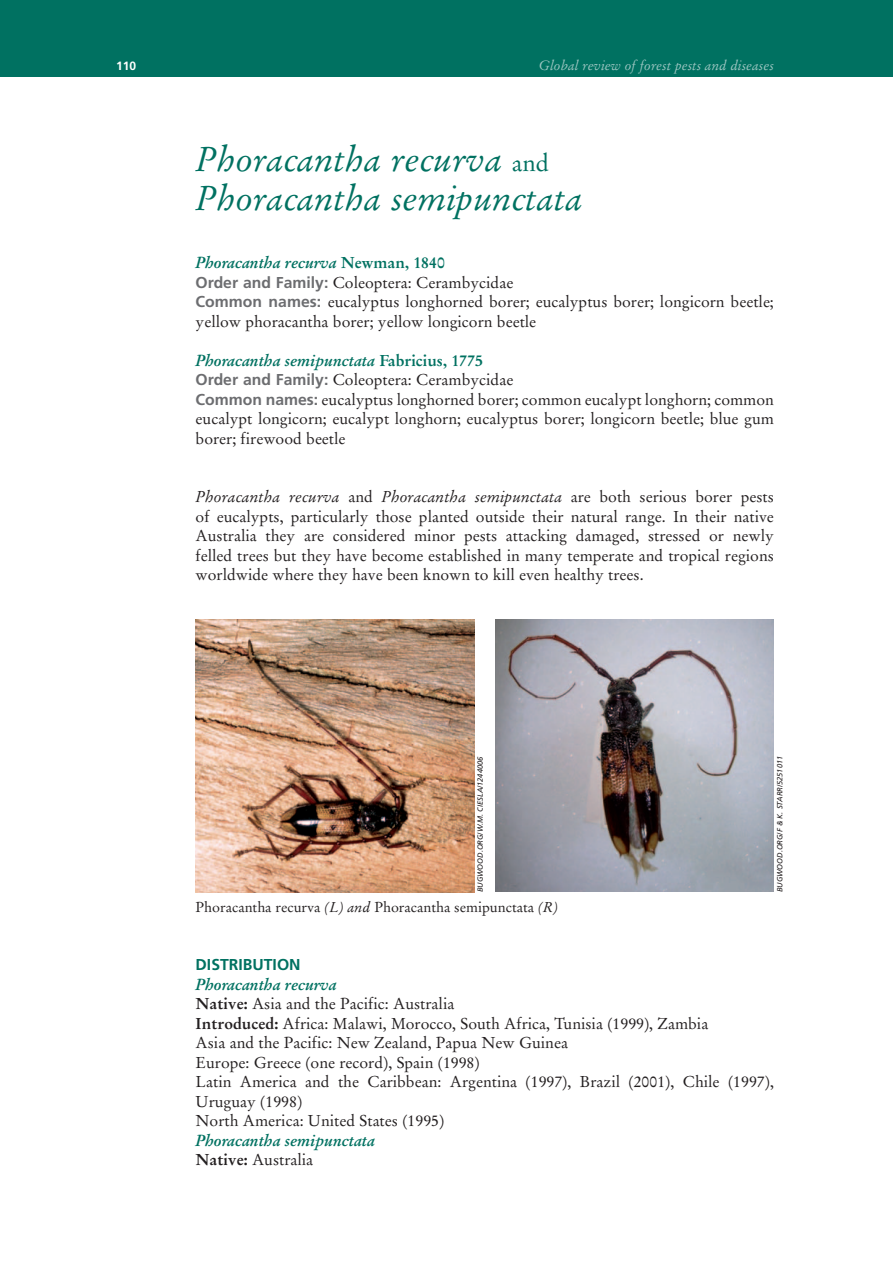
<style>
.page{position:relative;width:893px;height:1263px;background:#fff}
.page>*{position:absolute;margin:0;border:0;box-sizing:border-box;transform-origin:0 0}
.t1{font:italic 34.5px/39px "Stempel Garamond LT Std";color:#007161}
.t2{font:15.75px/19.5px "Stempel Garamond LT Std";color:#231f20}
.t3{font:italic 700 15.75px/19.5px "Stempel Garamond LT Std";color:#007161}
.t4{font:700 15.75px "Frutiger LT Std";color:#007161}
.t5{font:14.25px "Stempel Garamond LT Std";color:#231f20}
.t6{font:italic 13.5px "Stempel Garamond LT Std";color:#9dc6c2}
.t7{font:700 12px "Frutiger LT Std";color:#fff}
.t8{font:italic 7.5px "Frutiger LT Std";color:#231f20}
.s1{font-style:normal;font-size:24px}
.s2{font-weight:700;font-style:italic;color:#007161}
.s3{font-weight:700;color:#007161}
.s4{font-family:"Frutiger LT Std";font-weight:700;color:#6c6d70}
.s5{font-style:italic}
.s6{font-weight:700}
.s7{font-style:normal;color:#231f20}
.s8{font-weight:400;font-style:normal;color:#231f20}
</style>
<div class="page">
<div style="left:0;top:0;width:893px;height:77px;background:#007161"></div>
<img style="left:196px;top:619px;width:278px;height:273px">
<img style="left:495px;top:619px;width:279px;height:272px">
<p class="t7" style="left:116px;top:61px;width:22px">110</p>
<p class="t6" style="left:539px;top:60px;width:236px">Global review of forest pests and diseases</p>
<h1 class="t1" style="left:196px;top:143px;width:389px">Phoracantha recurva <span class="s1">and<br></span>Phoracantha semipunctata</h1>
<p class="t2" style="left:196px;top:255px;width:580px"><span class="s2">Phoracantha recurva</span> <span class="s3">Newman, 1840<br></span><span class="s4">Order and Family:</span> Coleoptera: Cerambycidae<br><span class="s4">Common names:</span> eucalyptus longhorned borer; eucalyptus borer; longicorn beetle; yellow phoracantha borer; yellow longicorn beetle</p>
<p class="t2" style="left:196px;top:352px;width:580px"><span class="s2">Phoracantha semipunctata</span> <span class="s3">Fabricius, 1775<br></span><span class="s4">Order and Family:</span> Coleoptera: Cerambycidae<br><span class="s4">Common names:</span> eucalyptus longhorned borer; common eucalypt longhorn; common eucalypt longicorn; eucalypt longhorn; eucalyptus borer; longicorn beetle; blue gum borer; firewood beetle</p>
<p class="t2" style="left:196px;top:489px;width:580px;text-align:justify"><span class="s5">Phoracantha recurva</span> and <span class="s5">Phoracantha semipunctata</span> are both serious borer pests of eucalypts, particularly those planted outside their natural range. In their native Australia they are considered minor pests attacking damaged, stressed or newly felled trees but they have become established in many temperate and tropical regions worldwide where they have been known to kill even healthy trees.</p>
<p class="t8" style="left:477px;top:892px;width:137px;rotate:-90deg">BUGWOOD.ORG/W.M. CIESLA/1244006</p>
<p class="t8" style="left:777px;top:892px;width:138px;rotate:-90deg">BUGWOOD.ORG/F &amp; K. STARR/5251011</p>
<p class="t5" style="left:196px;top:901px;width:364px">Phoracantha recurva <span class="s5">(L) and</span> Phoracantha semipunctata <span class="s5">(R)</span></p>
<p class="t4" style="left:196px;top:959px;width:107px">DISTRIBUTION</p>
<p class="t2" style="left:196px;top:976px;width:580px"><span class="s2">Phoracantha recurva<br></span><span class="s6">Native:</span> Asia and the Pacific: Australia<br><span class="s6">Introduced:</span> Africa: Malawi, Morocco, South Africa, Tunisia (1999), Zambia<br>Asia and the Pacific: New Zealand, Papua New Guinea<br>Europe: Greece (one record), Spain (1998)<br>Latin America and the Caribbean: Argentina (1997), Brazil (2001), Chile (1997), Uruguay (1998)<br>North America: United States (1995)</p>
<p class="t3" style="left:196px;top:1132px;width:181px">Phoracantha semipunctata<br><span class="s7">Native:</span> <span class="s8">Australia</span></p>
</div>
